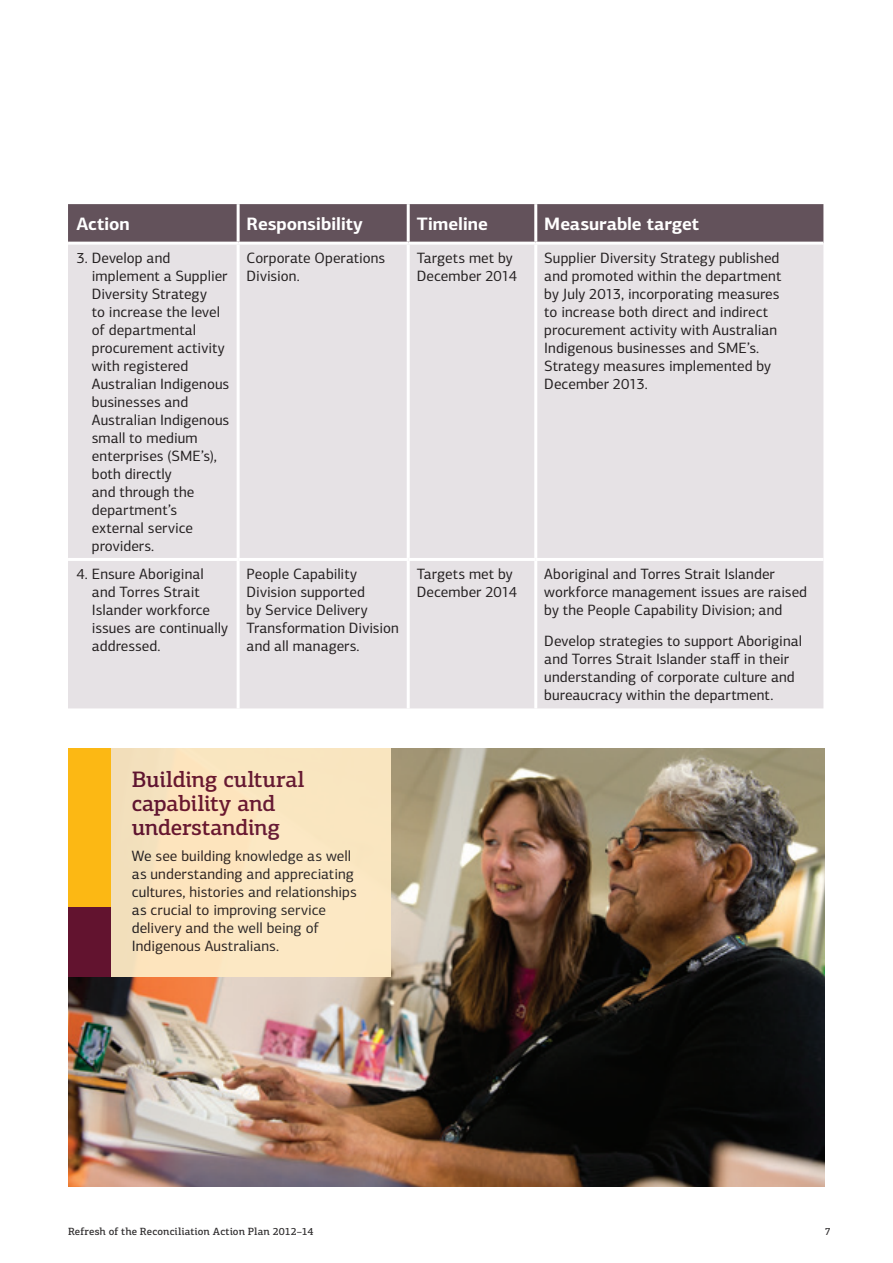
<style>
.page{position:relative;width:893px;height:1263px;background:#fff}
.page>*{position:absolute;margin:0;border:0;box-sizing:border-box;transform-origin:0 0}
.t1{font:500 22.5px/24px "PF Centro Slab Pro";letter-spacing:-.015em;color:#62132f}
.t2{font:700 18px "PF Centro Sans Pro";letter-spacing:-.005em;color:#fff}
.t3{font:15px/18px "PF Centro Sans Pro";color:#231f20}
.t4{font:500 10.5px "PF Centro Slab Pro";letter-spacing:.005em;color:#312f30}
</style>
<div class="page">
<div style="left:68px;top:204px;width:755px;height:38px;background:#63525b"></div>
<div style="left:68px;top:245px;width:755px;height:463px;background:#e6e2e5"></div>
<hr style="left:237px;top:204px;width:3px;height:38px;background:#fff">
<hr style="left:407px;top:204px;width:3px;height:38px;background:#fff">
<hr style="left:534px;top:204px;width:3px;height:38px;background:#fff">
<hr style="left:237px;top:245px;width:3px;height:313px;background:#fff">
<hr style="left:407px;top:245px;width:3px;height:313px;background:#fff">
<hr style="left:534px;top:245px;width:3px;height:313px;background:#fff">
<hr style="left:68px;top:558px;width:170px;height:3px;background:#fff">
<hr style="left:238px;top:558px;width:170px;height:3px;background:#fff">
<hr style="left:237px;top:561px;width:3px;height:147px;background:#fff">
<hr style="left:408px;top:558px;width:128px;height:3px;background:#fff">
<hr style="left:407px;top:561px;width:3px;height:147px;background:#fff">
<hr style="left:536px;top:558px;width:287px;height:3px;background:#fff">
<hr style="left:534px;top:561px;width:3px;height:147px;background:#fff">
<img style="left:68px;top:748px;width:757px;height:438px">
<div style="left:111px;top:748px;width:280px;height:229px;background:#feeac4"></div>
<div style="left:68px;top:748px;width:42px;height:229px;background:#fcb814"></div>
<div style="left:68px;top:907px;width:42px;height:70px;background:#62132f"></div>
<p class="t2" style="left:77px;top:213px;width:55px">Action</p>
<p class="t2" style="left:247px;top:213px;width:118px">Responsibility</p>
<p class="t2" style="left:417px;top:213px;width:73px">Timeline</p>
<p class="t2" style="left:544px;top:213px;width:156px">Measurable target</p>
<p class="t3" style="left:92px;top:249px;width:139px;text-indent:-15px">3. Develop and implement a Supplier<br>Diversity Strategy<br>to increase the level of departmental procurement activity with registered<br>Australian Indigenous businesses and<br>Australian Indigenous small to medium enterprises (SME’s), both directly<br>and through the department’s external service providers.</p>
<p class="t3" style="left:247px;top:249px;width:140px">Corporate Operations<br>Division.</p>
<p class="t3" style="left:417px;top:249px;width:102px">Targets met by<br>December 2014</p>
<p class="t3" style="left:544px;top:249px;width:239px">Supplier Diversity Strategy published and promoted within the department by July 2013, incorporating measures to increase both direct and indirect procurement activity with Australian Indigenous businesses and SME’s.<br>Strategy measures implemented by December 2013.</p>
<p class="t3" style="left:92px;top:565px;width:138px;text-indent:-15px">4. Ensure Aboriginal and Torres Strait<br>Islander workforce issues are continually addressed.</p>
<p class="t3" style="left:247px;top:565px;width:154px">People Capability<br>Division supported<br>by Service Delivery<br>Transformation Division and all managers.</p>
<p class="t3" style="left:417px;top:565px;width:102px">Targets met by<br>December 2014</p>
<p class="t3" style="left:544px;top:565px;width:264px">Aboriginal and Torres Strait Islander workforce management issues are raised by the People Capability Division; and</p>
<p class="t3" style="left:544px;top:632px;width:259px">Develop strategies to support Aboriginal and Torres Strait Islander staff in their understanding of corporate culture and bureaucracy within the department.</p>
<h1 class="t1" style="left:132px;top:767px;width:175px">Building cultural capability and understanding</h1>
<p class="t3" style="left:132px;top:847px;width:226px">We see building knowledge as well as understanding and appreciating cultures, histories and relationships as crucial to improving service delivery and the well being of<br>Indigenous Australians.</p>
<p class="t4" style="left:68px;top:1224px;width:247px">Refresh of the Reconciliation Action Plan 2012–14</p>
<p class="t4" style="left:825px;top:1224px;width:8px">7</p>
</div>
